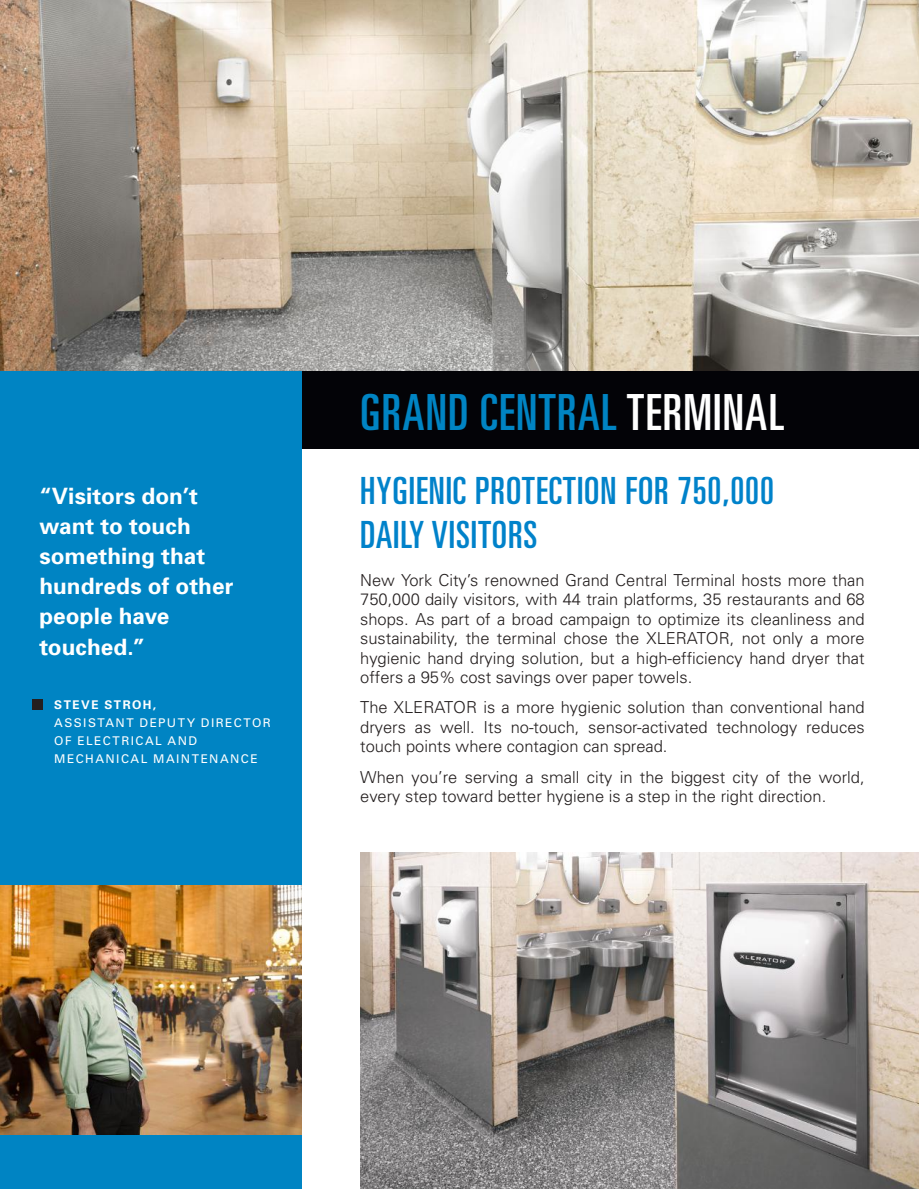
<style>
.page{position:relative;width:919px;height:1189px;background:#fff}
.page>*{position:absolute;margin:0;border:0;box-sizing:border-box;transform-origin:0 0}
.t1{font:ultra-condensed 49.8px "Univers";letter-spacing:.025em;color:#0084c3}
.t2{font:ultra-condensed 37.5px/44.2px "Univers";letter-spacing:.025em;color:#0082ca}
.t3{font:700 22.5px/30px "Univers";letter-spacing:.005em;color:#fff}
.t4{font:300 16.5px/19.5px "Univers";color:#241f1f;text-align:justify}
.t5{font:12px/18px "Univers";letter-spacing:.12em;color:#fff}
.t6{font:700 12px "Univers";letter-spacing:.12em;color:#fff}
.s1{color:#fff}
</style>
<div class="page">
<div style="left:273px;top:371px;width:645px;height:78px;background:#030307"></div>
<div style="left:0;top:371px;width:302px;height:817px;background:#0084c3"></div>
<div style="left:32px;top:699px;width:11px;height:10px;background:#241f1f"></div>
<img style="left:0;top:885px;width:302px;height:249px">
<img style="left:0;top:0;width:918px;height:371px">
<img style="left:360px;top:852px;width:558px;height:336px">
<h3 class="t3" style="left:39px;top:480px;width:196px">“Visitors don’t want to touch something that hundreds of other people have touched.”</h3>
<p class="t6" style="left:54px;top:697px;width:103px">STEVE STROH,</p>
<p class="t5" style="left:54px;top:713px;width:218px">ASSISTANT DEPUTY DIRECTOR<br>OF ELECTRICAL AND<br>MECHANICAL MAINTENANCE</p>
<h1 class="t1" style="left:360px;top:384px;width:425px">GRAND CENTRAL <span class="s1">TERMINAL</span></h1>
<h2 class="t2" style="left:360px;top:468px;width:415px">HYGIENIC PROTECTION FOR 750,000<br>DAILY VISITORS</h2>
<p class="t4" style="left:360px;top:569px;width:506px">New York City’s renowned Grand Central Terminal hosts more than 750,000 daily visitors, with 44 train platforms, 35 restaurants and 68 shops. As part of a broad campaign to optimize its cleanliness and sustainability, the terminal chose the XLERATOR, not only a more hygienic hand drying solution, but a high-efficiency hand dryer that offers a 95% cost savings over paper towels.</p>
<p class="t4" style="left:360px;top:697px;width:506px">The XLERATOR is a more hygienic solution than conventional hand dryers as well. Its no-touch, sensor-activated technology reduces touch points where contagion can spread.</p>
<p class="t4" style="left:360px;top:766px;width:506px">When you’re serving a small city in the biggest city of the world, every step toward better hygiene is a step in the right direction.</p>
</div>
